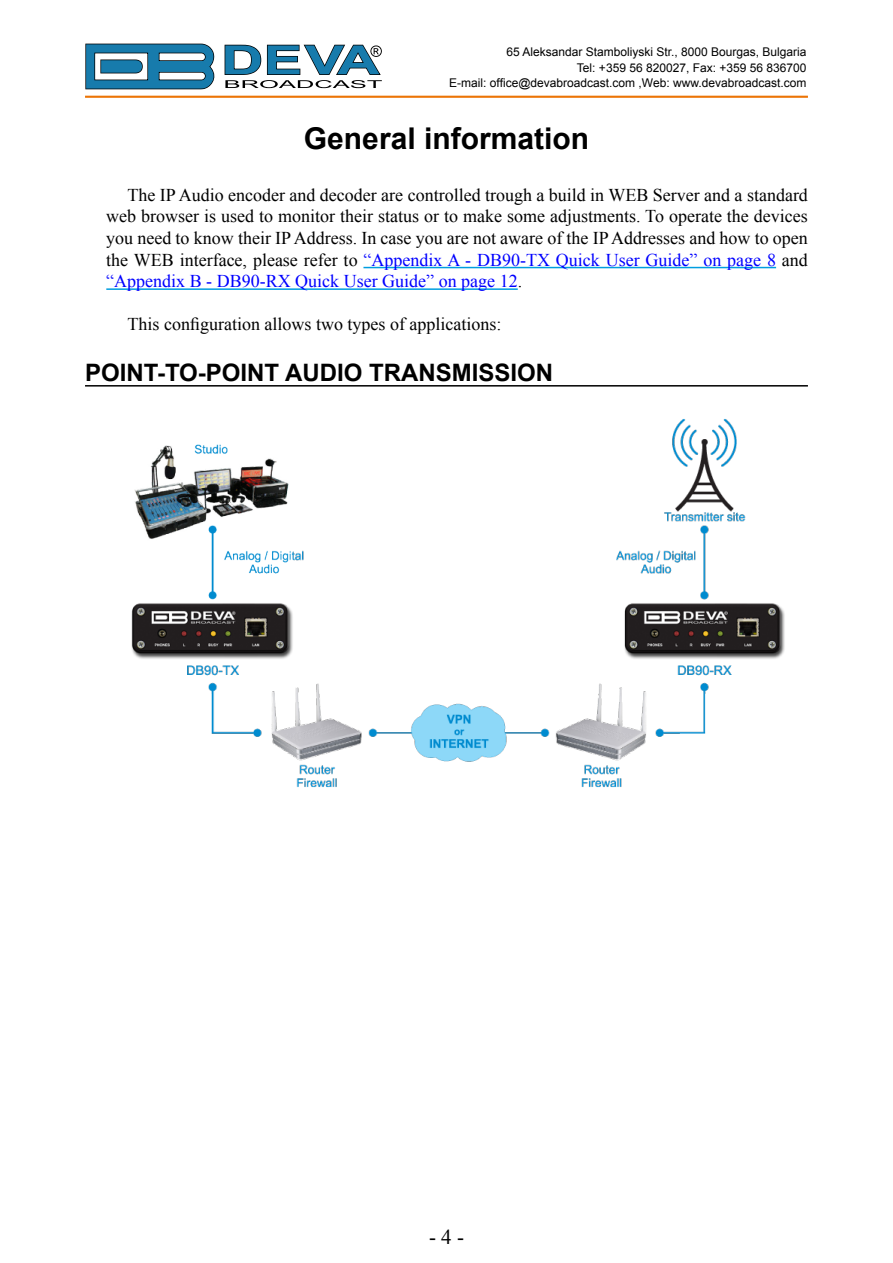
<style>
.page{position:relative;width:893px;height:1263px;background:#fff}
.page>*{position:absolute;margin:0;border:0;box-sizing:border-box;transform-origin:0 0}
.Main_Caption{font:700 30px "Arial";color:#000}
.Sub_Caption{font:700 24px "Arial";color:#000}
.t1{font:21px "Times New Roman";color:#000}
.t2{font:18px/21.6px "Times New Roman";color:#000;text-align:justify}
.t3{font:12px "Arial";color:#000}
.s1{color:#00f}
</style>
<div class="page">
<svg style="left:85px;top:43px;width:130px;height:47px"></svg>
<svg style="left:224px;top:44px;width:158px;height:44px"></svg>
<hr style="left:85px;top:96px;width:723px;height:2px;background:#ec7405">
<hr style="left:363px;top:267px;width:413px;height:1px;background:#009ee0">
<hr style="left:106px;top:288px;width:412px;height:2px;background:#009ee0">
<hr style="left:85px;top:385px;width:723px;height:2px;background:#000">
<img style="left:131px;top:419px;width:654px;height:368px">
<p class="t3" style="left:506px;top:43px;width:302px">65 Aleksandar Stamboliyski Str., 8000 Bourgas, Bulgaria</p>
<p class="t3" style="left:577px;top:60px;width:231px">Tel: +359 56 820027, Fax: +359 56 836700</p>
<p class="t3" style="left:449px;top:75px;width:359px">E-mail: office@devabroadcast.com ,Web: www.devabroadcast.com</p>
<p class="Main_Caption" style="left:304px;top:119px;width:287px">General information</p>
<p class="t2" style="left:106px;top:184px;width:703px;text-indent:21px">The IP Audio encoder and decoder are controlled trough a build in WEB Server and a standard web browser is used to monitor their status or to make some adjustments. To operate the devices you need to know their IP Address. In case you are not aware of the IP Addresses and how to open the WEB interface, please refer to <span class="s1">“Appendix A - DB90-TX Quick User Guide” on page 8</span> and <span class="s1">“Appendix B - DB90-RX Quick User Guide” on page 12</span>.</p>
<p class="t2" style="left:128px;top:313px;width:375px">This configuration allows two types of applications:</p>
<p class="Sub_Caption" style="left:85px;top:356px;width:469px">POINT-TO-POINT AUDIO TRANSMISSION</p>
<p class="t1" style="left:429px;top:1222px;width:36px">- 4 -</p>
</div>
